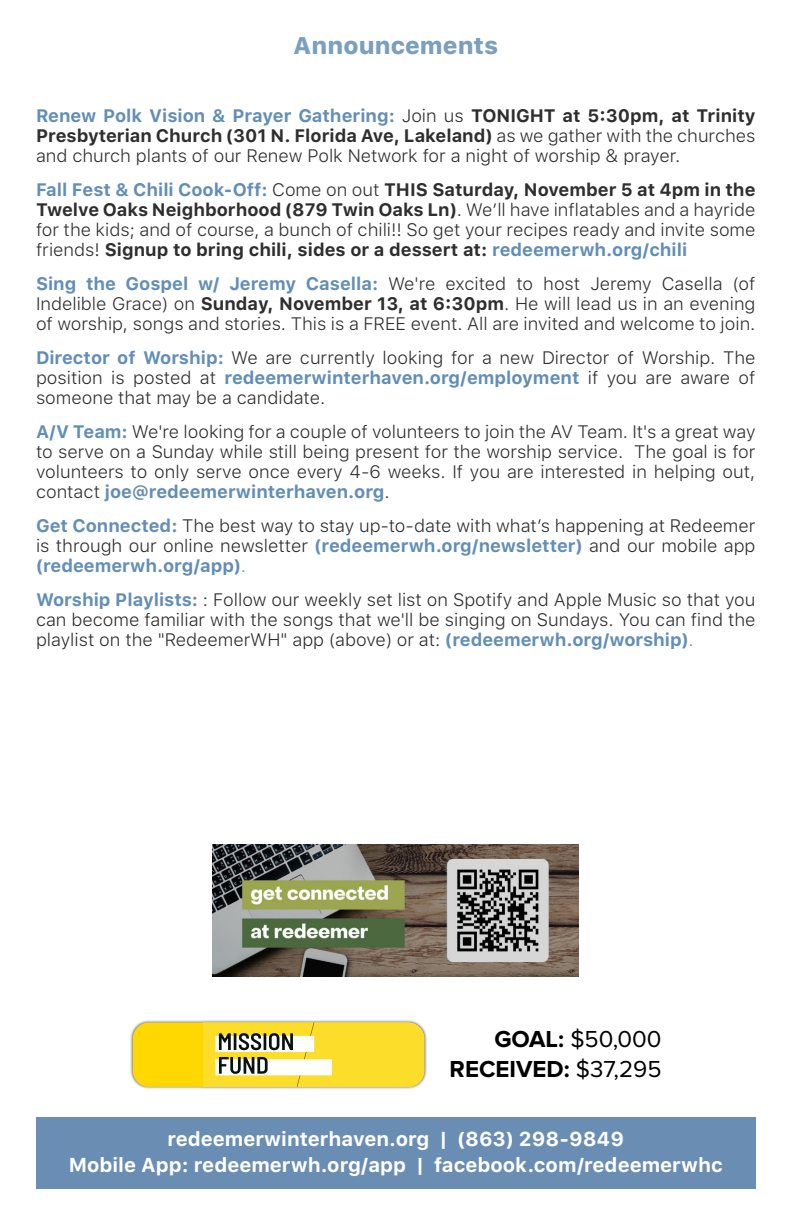
<style>
.page{position:relative;width:792px;height:1224px;background:#fff}
.page>*{position:absolute;margin:0;border:0;box-sizing:border-box;transform-origin:0 0}
.t1{font:700 24px/30px "Proxima Nova";color:#000;text-align:right}
.t2{font:800 24px "SFUI Text";color:#7b9fbf}
.t3{font:700 20px/26px "SFUI Text";color:#fff;text-align:center}
.t4{font:300 18px/20px "SFUI Text";color:#2e2e2e;text-align:justify}
.t5{font:300 18px/20px "SFUI Text";color:#2d2d2d;text-align:justify}
.s1{font-weight:700;color:#628eb7}
.s2{font-weight:700}
.s3{font-weight:700;color:#618eb7}
.s4{color:#628eb7}
.s5{font-weight:400}
</style>
<div class="page">
<div style="left:36px;top:1117px;width:720px;height:72px;background:#6a8eb3"></div>
<img style="left:130px;top:1020px;width:297px;height:69px">
<div style="left:133px;top:1023px;width:291px;height:64px;background:#fed800;border-radius:16px"></div>
<img style="left:204px;top:1023px;width:220px;height:64px">
<img style="left:213px;top:845px;width:366px;height:131px">
<h1 class="t2" style="left:293px;top:31px;width:206px">Announcements</h1>
<p class="t4" style="left:36px;top:106px;width:721px"><span class="s1">Renew Polk Vision &amp; Prayer Gathering:</span> Join us <span class="s2">TONIGHT at 5:30pm, at Trinity Presbyterian Church (301 N. Florida Ave, Lakeland)</span> as we gather with the churches and church plants of our Renew Polk Network for a night of worship &amp; prayer.</p>
<p class="t4" style="left:36px;top:180px;width:721px"><span class="s1">Fall Fest &amp; Chili Cook-Off:</span> Come on out <span class="s2">THIS Saturday, November 5 at 4pm in the Twelve Oaks Neighborhood (879 Twin Oaks Ln)</span>. We’ll have inflatables and a hayride for the kids; and of course, a bunch of chili!! So get your recipes ready and invite some friends! <span class="s2">Signup to bring chili, sides or a dessert at:</span> <span class="s3">redeemerwh.org/chili</span></p>
<p class="t4" style="left:36px;top:274px;width:721px"><span class="s1">Sing the Gospel w/ Jeremy Casella:</span> We're excited to host Jeremy Casella (of Indelible Grace) on <span class="s2">Sunday, November 13, at 6:30pm</span>. He will lead us in an evening of worship, songs and stories. This is a FREE event. All are invited and welcome to join.</p>
<p class="t4" style="left:36px;top:348px;width:721px"><span class="s1">Director of Worship:</span> We are currently looking for a new Director of Worship. The position is posted at <span class="s3">redeemerwinterhaven.org/employment</span> if you are aware of someone that may be a candidate.</p>
<p class="t4" style="left:36px;top:422px;width:721px"><span class="s1">A/V Team:</span> We're looking for a couple of volunteers to join the AV Team. It's a great way to serve on a Sunday while still being present for the worship service. The goal is for volunteers to only serve once every 4-6 weeks. If you are interested in helping out, contact <span class="s3">joe@redeemerwinterhaven.org</span>.</p>
<p class="t5" style="left:36px;top:516px;width:721px"><span class="s1">Get Connected:</span> The best way to stay up-to-date with what’s happening at Redeemer is through our online newsletter <span class="s1">(redeemerwh.org/newsletter)</span> and our mobile app <span class="s1">(redeemerwh.org/app)</span><span class="s4">.</span></p>
<p class="t5" style="left:36px;top:590px;width:721px"><span class="s1">Worship Playlists:</span> : Follow our weekly set list on Spotify and Apple Music so that you can become familiar with the songs that we'll be singing on Sundays. You can find the playlist on the "RedeemerWH" app (above) or at: <span class="s1">(redeemerwh.org/worship)</span><span class="s4">.</span></p>
<h1 class="t1" style="left:450px;top:1025px;width:213px">GOAL: <span class="s5">$50,000<br></span>RECEIVED: <span class="s5">$37,295</span></h1>
<p class="t3" style="left:69px;top:1126px;width:656px">redeemerwinterhaven.org | (863) 298-9849<br>Mobile App: redeemerwh.org/app | facebook.com/redeemerwhc</p>
</div>
